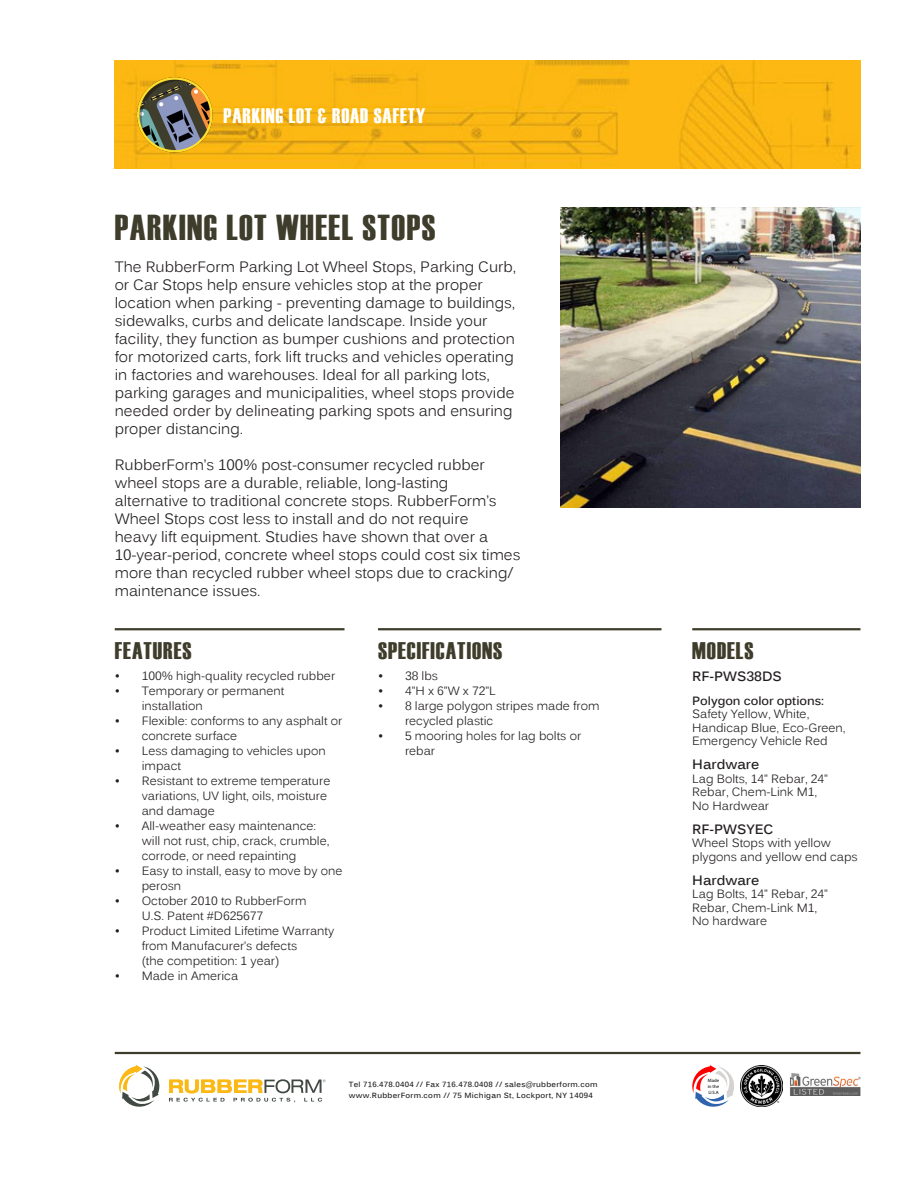
<style>
.page{position:relative;width:918px;height:1188px;background:#fff}
.page>*{position:absolute;margin:0;border:0;box-sizing:border-box;transform-origin:0 0}
.t1{font:36px "Haettenschweiler";letter-spacing:.04em;color:#3e3c2a}
.t2{font:24px "Haettenschweiler";letter-spacing:.04em;color:#3e3c2a}
.t3{font:21px "Haettenschweiler";letter-spacing:.04em;color:#fff}
.t4{font:15px/18px "Kalinga";color:#231f20}
.t5{font:700 13.5px "Kalinga";color:#231f20}
.t6{font:12px/15px "Kalinga";color:#231f20}
.t7{font:700 12px "Kalinga";color:#231f20}
.t8{font:700 7.5px "Kalinga";letter-spacing:.04em;color:#231f20}
.t9{font:4.65px/5.6px "Myriad Pro";color:#000;text-align:justify}
</style>
<div class="page">
<img style="left:115px;top:61px;width:745px;height:107px">
<img style="left:561px;top:207px;width:299px;height:300px">
<hr style="left:115px;top:628px;width:230px;height:2px;background:#3e3c2a">
<hr style="left:378px;top:628px;width:284px;height:2px;background:#3e3c2a">
<hr style="left:692px;top:628px;width:168px;height:2px;background:#3e3c2a">
<hr style="left:115px;top:1052px;width:745px;height:2px;background:#3e3c2a">
<svg style="left:119px;top:1065px;width:41px;height:42px"></svg>
<svg style="left:169px;top:1079px;width:157px;height:23px"></svg>
<svg style="left:692px;top:1065px;width:42px;height:42px"></svg>
<img style="left:790px;top:1073px;width:70px;height:23px">
<img style="left:741px;top:1065px;width:42px;height:42px">
<img style="left:115px;top:63px;width:116px;height:100px">
<p class="t3" style="left:224px;top:101px;width:203px">PARKING LOT &amp; ROAD SAFETY</p>
<p class="t1" style="left:115px;top:203px;width:322px">PARKING LOT WHEEL STOPS</p>
<p class="t4" style="left:115px;top:259px;width:403px">The RubberForm Parking Lot Wheel Stops, Parking Curb, or Car Stops help ensure vehicles stop at the proper location when parking - preventing damage to buildings, sidewalks, curbs and delicate landscape. Inside your facility, they function as bumper cushions and protection for motorized carts, fork lift trucks and vehicles operating in factories and warehouses. Ideal for all parking lots, parking garages and municipalities, wheel stops provide needed order by delineating parking spots and ensuring proper distancing.</p>
<p class="t4" style="left:115px;top:457px;width:372px">RubberForm’s 100% post-consumer recycled rubber wheel stops are a durable, reliable, long-lasting</p>
<p class="t4" style="left:115px;top:493px;width:407px">alternative to traditional concrete stops. RubberForm’s Wheel Stops cost less to install and do not require<br>heavy lift equipment. Studies have shown that over a 10-year-period, concrete wheel stops could cost six times more than recycled rubber wheel stops due to cracking/ maintenance issues.</p>
<p class="t2" style="left:115px;top:634px;width:79px">FEATURES</p>
<p class="t2" style="left:378px;top:634px;width:126px">SPECIFICATIONS</p>
<p class="t2" style="left:692px;top:634px;width:63px">MODELS</p>
<p class="t6" style="left:115px;top:669px;width:222px">• 100% high-quality recycled rubber</p>
<p class="t6" style="left:142px;top:684px;width:144px;text-indent:-27px">• Temporary or permanent installation</p>
<p class="t6" style="left:142px;top:714px;width:202px;text-indent:-27px">• Flexible: conforms to any asphalt or concrete surface</p>
<p class="t6" style="left:142px;top:744px;width:186px;text-indent:-27px">• Less damaging to vehicles upon impact</p>
<p class="t6" style="left:142px;top:774px;width:190px;text-indent:-27px">• Resistant to extreme temperature variations, UV light, oils, moisture and damage</p>
<p class="t6" style="left:142px;top:819px;width:189px;text-indent:-27px">• All-weather easy maintenance: will not rust, chip, crack, crumble, corrode, or need repainting</p>
<p class="t6" style="left:142px;top:864px;width:202px;text-indent:-27px">• Easy to install, easy to move by one perosn</p>
<p class="t6" style="left:142px;top:894px;width:166px;text-indent:-27px">• October 2010 to RubberForm<br>U.S. Patent #D625677</p>
<p class="t6" style="left:142px;top:924px;width:194px;text-indent:-27px">• Product Limited Lifetime Warranty from Manufacurer’s defects<br>(the competition: 1 year)</p>
<p class="t6" style="left:115px;top:969px;width:125px">• Made in America</p>
<p class="t6" style="left:378px;top:669px;width:62px">• 38 lbs</p>
<p class="t6" style="left:378px;top:684px;width:119px">• 4”H x 6”W x 72”L</p>
<p class="t6" style="left:405px;top:699px;width:196px;text-indent:-27px">• 8 large polygon stripes made from recycled plastic</p>
<p class="t6" style="left:405px;top:729px;width:178px;text-indent:-27px">• 5 mooring holes for lag bolts or rebar</p>
<p class="t5" style="left:692px;top:667px;width:91px">RF-PWS38DS</p>
<p class="t7" style="left:692px;top:693px;width:133px">Polygon color options:</p>
<p class="t6" style="left:692px;top:708px;width:119px">Safety Yellow, White,</p>
<p class="t6" style="left:692px;top:722px;width:155px;line-height:13.5px">Handicap Blue, Eco-Green,<br>Emergency Vehicle Red</p>
<p class="t5" style="left:692px;top:756px;width:69px">Hardware</p>
<p class="t6" style="left:692px;top:773px;width:137px;line-height:13.5px">Lag Bolts, 14” Rebar, 24”<br>Rebar, Chem-Link M1,<br>No Hardwear</p>
<p class="t5" style="left:692px;top:820px;width:83px">RF-PWSYEC</p>
<p class="t6" style="left:692px;top:837px;width:140px">Wheel Stops with yellow</p>
<p class="t6" style="left:692px;top:850px;width:167px">plygons and yellow end caps</p>
<p class="t5" style="left:692px;top:871px;width:69px">Hardware</p>
<p class="t6" style="left:692px;top:889px;width:137px;line-height:13.5px">Lag Bolts, 14” Rebar, 24”<br>Rebar, Chem-Link M1,</p>
<p class="t6" style="left:692px;top:915px;width:76px">No hardware</p>
<p class="t8" style="left:349px;top:1080px;width:250px">Tel 716.478.0404 // Fax 716.478.0408 // sales@rubberform.com</p>
<p class="t8" style="left:349px;top:1090px;width:245px">www.RubberForm.com // 75 Michigan St, Lockport, NY 14094</p>
<p class="t9" style="left:708px;top:1078px;width:13px">Made in the U.S.A</p>
</div>
